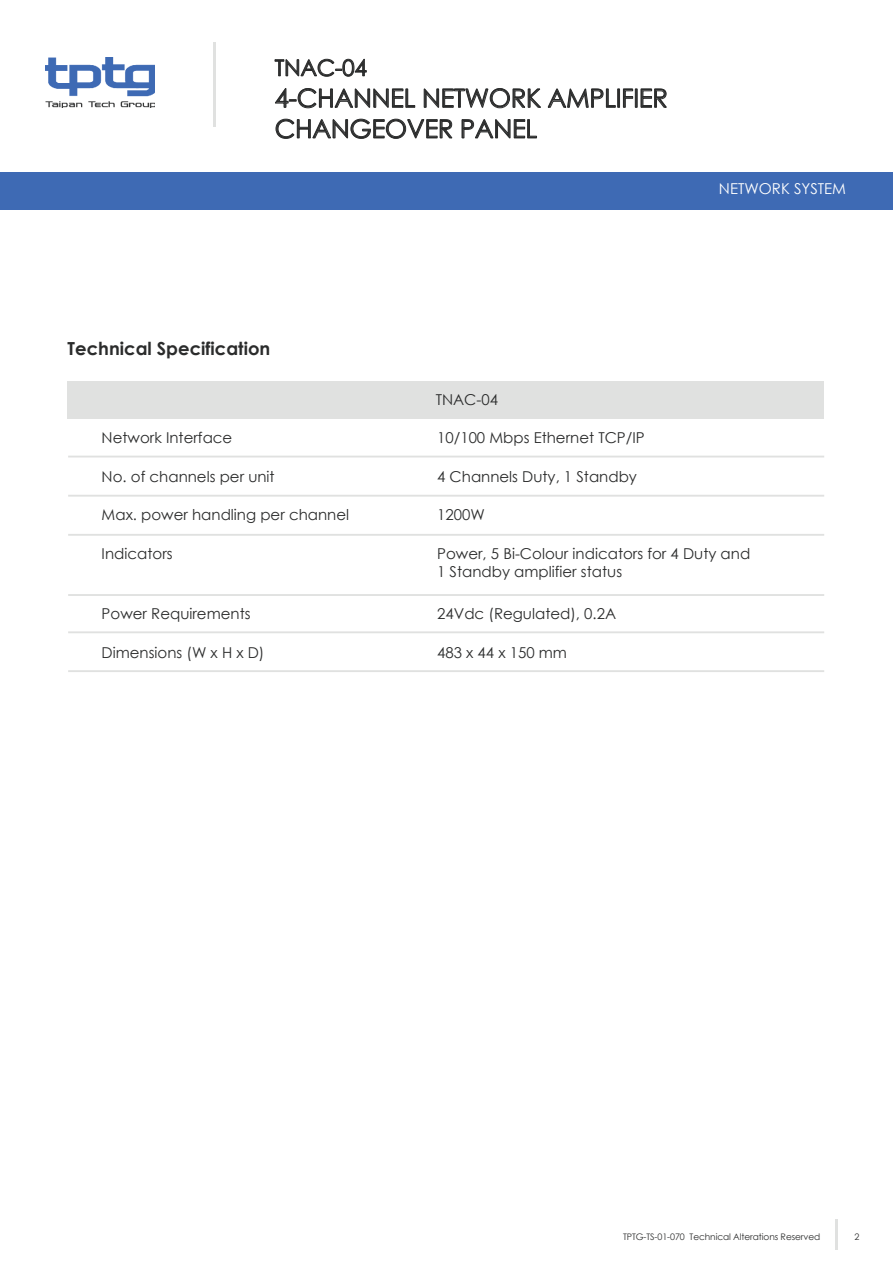
<style>
.page{position:relative;width:893px;height:1263px;background:#fff}
.page>*{position:absolute;margin:0;border:0;box-sizing:border-box;transform-origin:0 0}
.t1{font:25.5px/30.6px "Century Gothic";letter-spacing:-.01em;color:#2b2c2c}
.t2{font:22.5px "Century Gothic";letter-spacing:-.01em;color:#2b2c2c}
.t3{font:700 18px "Century Gothic";color:#2b2c2c}
.t4{font:15px/18px "Century Gothic";color:#2b2c2c}
.t5{font:15px "Century Gothic";color:#fff}
.t6{font:9px "Century Gothic";letter-spacing:-.01em;color:#2b2c2c}
</style>
<div class="page">
<img style="left:45px;top:58px;width:110px;height:49px">
<hr style="left:213px;top:43px;width:3px;height:84px;background:#e0e1e0">
<hr style="left:835px;top:1219px;width:3px;height:31px;background:#e0e1e0">
<div style="left:0;top:172px;width:893px;height:37px;background:#3e6ab4"></div>
<div style="left:68px;top:381px;width:756px;height:37px;background:#e0e1e0"></div>
<hr style="left:68px;top:456px;width:756px;height:1px;background:#e0e1e0">
<hr style="left:68px;top:495px;width:756px;height:2px;background:#e0e1e0">
<hr style="left:68px;top:534px;width:756px;height:2px;background:#e0e1e0">
<hr style="left:68px;top:594px;width:756px;height:2px;background:#e0e1e0">
<hr style="left:68px;top:631px;width:756px;height:2px;background:#e0e1e0">
<hr style="left:68px;top:670px;width:756px;height:2px;background:#e0e1e0">
<svg style="left:275px;top:59px;width:92px;height:18px"></svg>
<svg style="left:275px;top:88px;width:140px;height:20px"></svg>
<svg style="left:424px;top:88px;width:117px;height:20px"></svg>
<svg style="left:548px;top:89px;width:68px;height:19px"></svg>
<div style="left:617px;top:89px;width:3px;height:19px;border:1px solid #2a2b2b"></div>
<svg style="left:623px;top:89px;width:44px;height:19px"></svg>
<svg style="left:276px;top:119px;width:177px;height:20px"></svg>
<svg style="left:462px;top:119px;width:75px;height:19px"></svg>
<h2 class="t2" style="left:275px;top:52px;width:94px">TNAC-04</h2>
<h1 class="t1" style="left:275px;top:82px;width:395px">4-CHANNEL NETWORK AMPLIFIER<br>CHANGEOVER PANEL</h1>
<p class="t5" style="left:719px;top:179px;width:129px">NETWORK SYSTEM</p>
<p class="t3" style="left:68px;top:335px;width:204px">Technical Specification</p>
<p class="t4" style="left:436px;top:390px;width:64px">TNAC-04</p>
<p class="t4" style="left:102px;top:428px;width:132px">Network Interface</p>
<p class="t4" style="left:102px;top:467px;width:175px">No. of channels per unit</p>
<p class="t4" style="left:102px;top:505px;width:249px">Max. power handling per channel</p>
<p class="t4" style="left:102px;top:544px;width:73px">Indicators</p>
<p class="t4" style="left:437px;top:428px;width:209px">10/100 Mbps Ethernet TCP/IP</p>
<p class="t4" style="left:437px;top:467px;width:201px">4 Channels Duty, 1 Standby</p>
<p class="t4" style="left:437px;top:505px;width:49px">1200W</p>
<p class="t4" style="left:437px;top:544px;width:315px">Power, 5 Bi-Colour indicators for 4 Duty and<br>1 Standby amplifier status</p>
<p class="t4" style="left:102px;top:605px;width:150px">Power Requirements</p>
<p class="t4" style="left:437px;top:605px;width:180px">24Vdc (Regulated), 0.2A</p>
<p class="t4" style="left:102px;top:643px;width:164px">Dimensions (W x H x D)</p>
<p class="t4" style="left:437px;top:643px;width:131px">483 x 44 x 150 mm</p>
<p class="t6" style="left:623px;top:1230px;width:199px">TPTG-TS-01-070 Technical Alterations Reserved</p>
<p class="t6" style="left:854px;top:1230px;width:6px">2</p>
</div>
